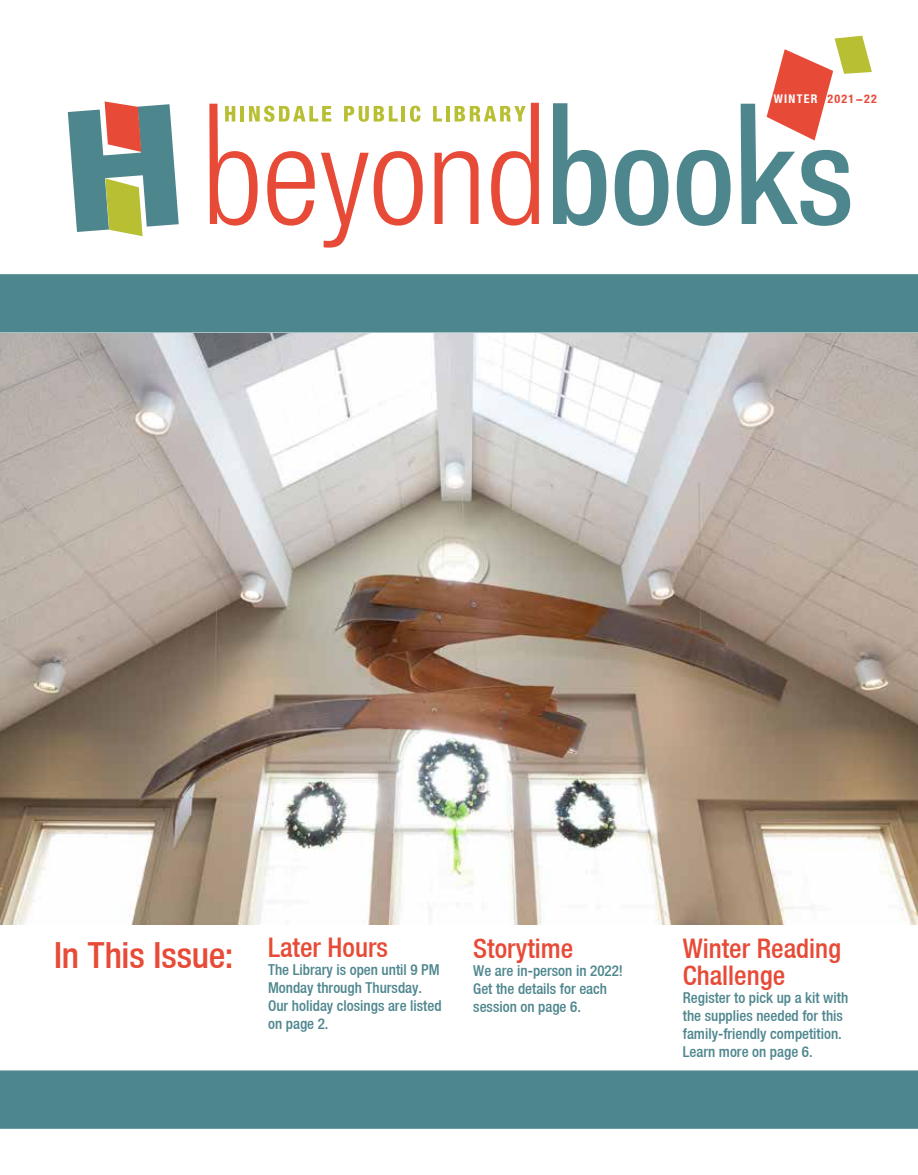
<style>
.page{position:relative;width:918px;height:1175px;background:#fff}
.page>*{position:absolute;margin:0;border:0;box-sizing:border-box;transform-origin:0 0}
.t1{font:500 condensed 36px "Helvetica Neue LT";letter-spacing:-.005em;color:#e74b37}
.t2{font:500 condensed 27px/27px "Helvetica Neue LT";color:#e74b37}
.t3{font:500 condensed 15px/18px "Helvetica Neue LT";color:#4e868e}
.t4{font:700 condensed 12px "Helvetica Neue LT";letter-spacing:.11em;color:#e74b37}
.s1{color:#fff}
</style>
<div class="page">
<div style="left:0;top:274px;width:918px;height:58px;background:#4e868e"></div>
<svg style="left:553px;top:103px;width:53px;height:123px"></svg>
<svg style="left:615px;top:150px;width:53px;height:76px"></svg>
<svg style="left:677px;top:150px;width:54px;height:76px"></svg>
<svg style="left:68px;top:101px;width:111px;height:135px"></svg>
<svg style="left:209px;top:104px;width:214px;height:143px"></svg>
<svg style="left:433px;top:103px;width:106px;height:122px"></svg>
<div style="left:0;top:1070px;width:918px;height:58px;background:#4e868e"></div>
<svg style="left:741px;top:36px;width:131px;height:190px"></svg>
<img style="left:0;top:333px;width:918px;height:591px">
<p class="t4" style="left:774px;top:92px;width:105px"><span class="s1">WINTER</span> 2021-22</p>
<h2 class="t2" style="left:268px;top:933px;width:121px">Later Hours</h2>
<p class="t3" style="left:268px;top:960px;width:175px">The Library is open until 9 PM<br>Monday through Thursday.<br>Our holiday closings are listed on page 2.</p>
<h1 class="t1" style="left:54px;top:933px;width:181px">In This Issue:</h1>
<h2 class="t2" style="left:473px;top:934px;width:102px">Storytime</h2>
<p class="t3" style="left:473px;top:961px;width:151px">We are in-person in 2022!<br>Get the details for each session on page 6.</p>
<h2 class="t2" style="left:683px;top:934px;width:160px">Winter Reading<br>Challenge</h2>
<p class="t3" style="left:683px;top:988px;width:167px">Register to pick up a kit with the supplies needed for this family-friendly competition.<br>Learn more on page 6.</p>
</div>
